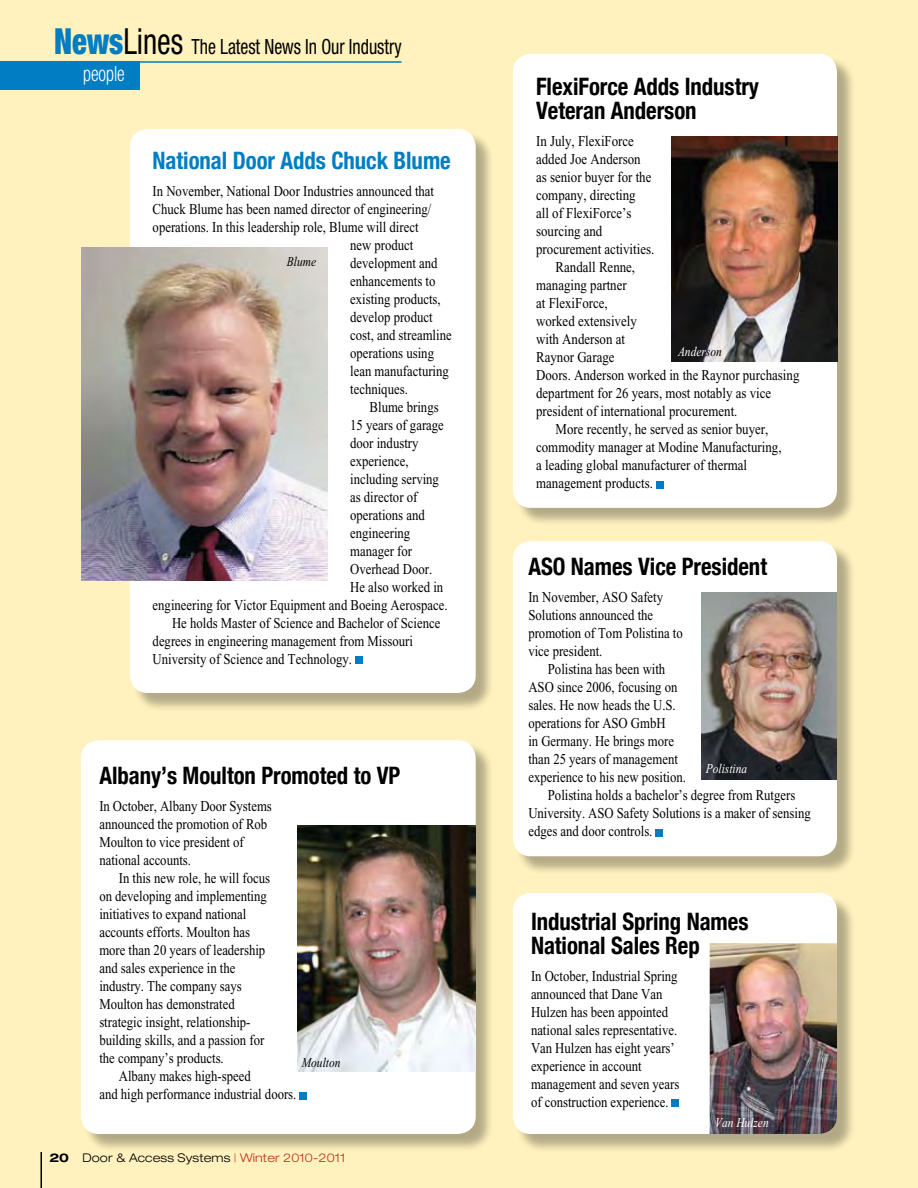
<style>
.page{position:relative;width:918px;height:1188px;background:#fff2be}
.page>*{position:absolute;margin:0;border:0;box-sizing:border-box;transform-origin:0 0}
.t1{font:700 condensed 24px/24px "Helvetica Neue";color:#000;scale:.95 1}
.t2{font:700 condensed 24px "Helvetica Neue";color:#007dc3;scale:.95 1}
.t3{font:condensed 21px/27.2px "Helvetica Neue";color:#000;scale:.85 1}
.t4{font:15px/18px "Times New Roman";color:#000;scale:.85 1}
.t5{font:15px "Times New Roman";color:#000;scale:.86 1}
.t6{font:italic 13.5px "Times New Roman";color:#fff;scale:.85 1}
.t7{font:italic 13.5px "Times New Roman";color:#000;scale:.85 1}
.t8{font:300 expanded 12px "Helvetica Neue";letter-spacing:.01em;color:#000}
.s1{font-weight:900;font-size:36px;color:#007dc3}
.s2{font-size:36px}
.s3{font-weight:300;color:#fff}
.s4{font-weight:700}
.s5{color:#bf311a}
.s6{color:#000}
</style>
<div class="page">
<div style="left:0;top:62px;width:140px;height:28px;background:#007dc3"></div>
<hr style="left:0;top:61px;width:402px;height:2px;background:#007dc3">
<div style="left:132px;top:131px;width:362px;height:581px;background:#000;opacity:.3"></div>
<div style="left:130px;top:129px;width:346px;height:564px;background:#fff;border-radius:18px"></div>
<div style="left:355px;top:657px;width:7px;height:7px;background:#007dc3"></div>
<img style="left:81px;top:248px;width:247px;height:332px">
<div style="left:515px;top:56px;width:341px;height:471px;background:#000;opacity:.3"></div>
<div style="left:513px;top:54px;width:324px;height:454px;background:#fff;border-radius:18px"></div>
<div style="left:656px;top:481px;width:7px;height:7px;background:#007dc3"></div>
<img style="left:671px;top:137px;width:166px;height:224px">
<div style="left:515px;top:895px;width:341px;height:258px;background:#000;opacity:.3"></div>
<div style="left:513px;top:893px;width:324px;height:241px;background:#fff;border-radius:18px"></div>
<img style="left:710px;top:943px;width:127px;height:191px">
<div style="left:672px;top:1100px;width:7px;height:7px;background:#007dc3"></div>
<div style="left:83px;top:742px;width:411px;height:411px;background:#000;opacity:.3"></div>
<div style="left:81px;top:740px;width:395px;height:394px;background:#fff;border-radius:18px"></div>
<div style="left:300px;top:1092px;width:7px;height:7px;background:#007dc3"></div>
<img style="left:297px;top:825px;width:179px;height:246px">
<div style="left:515px;top:543px;width:341px;height:332px;background:#000;opacity:.3"></div>
<div style="left:513px;top:541px;width:324px;height:315px;background:#fff;border-radius:18px"></div>
<div style="left:656px;top:829px;width:7px;height:7px;background:#007dc3"></div>
<img style="left:702px;top:593px;width:135px;height:187px">
<hr style="left:40px;top:1152px;width:2px;height:36px;background:#000">
<h2 class="t3" style="left:83px;top:33px;width:376px;text-indent:-29px"><span class="s1">News</span><span class="s2">Lines</span> The Latest News In Our Industry <span class="s3">people</span></h2>
<h1 class="t2" style="left:153px;top:146px;width:315px">National Door Adds Chuck Blume</h1>
<p class="t4" style="left:153px;top:182px;width:333px">In November, National Door Industries announced that</p>
<p class="t4" style="left:153px;top:200px;width:329px">Chuck Blume has been named director of engineering/</p>
<p class="t4" style="left:153px;top:218px;width:314px">operations. In this leadership role, Blume will direct</p>
<p class="t4" style="left:350px;top:236px;width:76px">new product</p>
<p class="t4" style="left:350px;top:254px;width:104px">development and</p>
<p class="t4" style="left:350px;top:272px;width:102px">enhancements to</p>
<p class="t4" style="left:350px;top:290px;width:108px">existing products,</p>
<p class="t4" style="left:350px;top:308px;width:99px">develop product</p>
<p class="t4" style="left:350px;top:326px;width:121px">cost, and streamline</p>
<p class="t4" style="left:350px;top:344px;width:100px">operations using</p>
<p class="t4" style="left:350px;top:362px;width:118px">lean manufacturing</p>
<p class="t4" style="left:350px;top:380px;width:69px">techniques.</p>
<p class="t4" style="left:370px;top:398px;width:83px">Blume brings</p>
<p class="t4" style="left:350px;top:416px;width:112px">15 years of garage</p>
<p class="t4" style="left:350px;top:434px;width:82px">door industry</p>
<p class="t4" style="left:350px;top:452px;width:70px">experience,</p>
<p class="t4" style="left:350px;top:470px;width:106px">including serving</p>
<p class="t4" style="left:350px;top:488px;width:81px">as director of</p>
<p class="t4" style="left:350px;top:506px;width:89px">operations and</p>
<p class="t4" style="left:350px;top:524px;width:72px">engineering</p>
<p class="t4" style="left:350px;top:542px;width:74px">manager for</p>
<p class="t4" style="left:350px;top:560px;width:98px">Overhead Door.</p>
<p class="t4" style="left:350px;top:578px;width:111px">He also worked in</p>
<p class="t4" style="left:153px;top:596px;width:349px">engineering for Victor Equipment and Boeing Aerospace.</p>
<p class="t4" style="left:172px;top:614px;width:317px">He holds Master of Science and Bachelor of Science</p>
<p class="t4" style="left:153px;top:632px;width:308px">degrees in engineering management from Missouri</p>
<p class="t4" style="left:153px;top:650px;width:236px">University of Science and Technology.</p>
<p class="t7" style="left:287px;top:254px;width:36px">Blume</p>
<h1 class="t1" style="left:99px;top:763px;width:318px">Albany’s Moulton Promoted to VP</h1>
<p class="t4" style="left:99px;top:797px;width:204px">In October, Albany Door Systems announced the promotion of Rob<br>Moulton to vice president of national accounts.</p>
<p class="t4" style="left:99px;top:869px;width:202px;text-indent:19px">In this new role, he will focus on developing and implementing initiatives to expand national accounts efforts. Moulton has more than 20 years of leadership and sales experience in the industry. The company says<br>Moulton has demonstrated strategic insight, relationship&shy;building skills, and a passion for the company’s products.</p>
<p class="t4" style="left:99px;top:1067px;width:233px;text-indent:19px">Albany makes high-speed<br>and high performance industrial doors.</p>
<p class="t7" style="left:302px;top:1055px;width:47px">Moulton</p>
<p class="t8" style="left:49px;top:1151px;width:298px"><span class="s4">20</span> Door &amp; Access Systems <span class="s5">| Winter 2010-2011</span></p>
<h1 class="t1" style="left:536px;top:74px;width:236px">FlexiForce Adds Industry<br>Veteran Anderson</h1>
<p class="t5" style="left:536px;top:133px;width:115px">In July, FlexiForce</p>
<p class="t5" style="left:536px;top:151px;width:123px">added Joe Anderson</p>
<p class="t5" style="left:536px;top:169px;width:136px">as senior buyer for the</p>
<p class="t5" style="left:536px;top:187px;width:117px">company, directing</p>
<p class="t5" style="left:536px;top:205px;width:112px">all of FlexiForce’s</p>
<p class="t5" style="left:536px;top:223px;width:79px">sourcing and</p>
<p class="t5" style="left:536px;top:241px;width:139px">procurement activities.</p>
<p class="t5" style="left:556px;top:259px;width:94px">Randall Renne,</p>
<p class="t5" style="left:536px;top:277px;width:107px">managing partner</p>
<p class="t5" style="left:536px;top:295px;width:85px">at FlexiForce,</p>
<p class="t5" style="left:536px;top:313px;width:119px">worked extensively</p>
<p class="t5" style="left:536px;top:331px;width:105px">with Anderson at</p>
<p class="t5" style="left:536px;top:349px;width:93px">Raynor Garage</p>
<p class="t5" style="left:536px;top:367px;width:308px">Doors. Anderson worked in the Raynor purchasing</p>
<p class="t5" style="left:536px;top:385px;width:275px">department for 26 years, most notably as vice</p>
<p class="t5" style="left:536px;top:403px;width:236px">president of international procurement.</p>
<p class="t5" style="left:556px;top:421px;width:249px">More recently, he served as senior buyer,</p>
<p class="t5" style="left:536px;top:439px;width:287px">commodity manager at Modine Manufacturing,</p>
<p class="t5" style="left:536px;top:457px;width:247px">a leading global manufacturer of thermal</p>
<p class="t5" style="left:536px;top:475px;width:137px">management products.</p>
<p class="t6" style="left:678px;top:345px;width:53px">Ander<span class="s6">son</span></p>
<h1 class="t1" style="left:528px;top:554px;width:253px">ASO Names Vice President</h1>
<p class="t4" style="left:528px;top:588px;width:183px">In November, ASO Safety<br>Solutions announced the promotion of Tom Polistina to vice president.</p>
<p class="t4" style="left:548px;top:660px;width:140px">Polistina has been with</p>
<p class="t4" style="left:528px;top:678px;width:177px">ASO since 2006, focusing on</p>
<p class="t4" style="left:528px;top:696px;width:175px">sales. He now heads the U.S.</p>
<p class="t4" style="left:528px;top:714px;width:163px">operations for ASO GmbH</p>
<p class="t4" style="left:528px;top:732px;width:173px">in Germany. He brings more</p>
<p class="t4" style="left:528px;top:750px;width:177px">than 25 years of management</p>
<p class="t4" style="left:528px;top:768px;width:187px">experience to his new position.</p>
<p class="t4" style="left:548px;top:786px;width:293px">Polistina holds a bachelor’s degree from Rutgers</p>
<p class="t4" style="left:528px;top:804px;width:334px">University. ASO Safety Solutions is a maker of sensing</p>
<p class="t4" style="left:528px;top:822px;width:147px">edges and door controls.</p>
<p class="t6" style="left:706px;top:762px;width:50px">Polistina</p>
<h1 class="t1" style="left:531px;top:909px;width:230px">Industrial Spring Names<br>National Sales Rep</h1>
<p class="t4" style="left:531px;top:967px;width:176px">In October, Industrial Spring announced that Dane Van<br>Hulzen has been appointed national sales representative.<br>Van Hulzen has eight years’ experience in account management and seven years of construction experience.</p>
<p class="t6" style="left:715px;top:1115px;width:65px">Van Hulzen</p>
</div>
